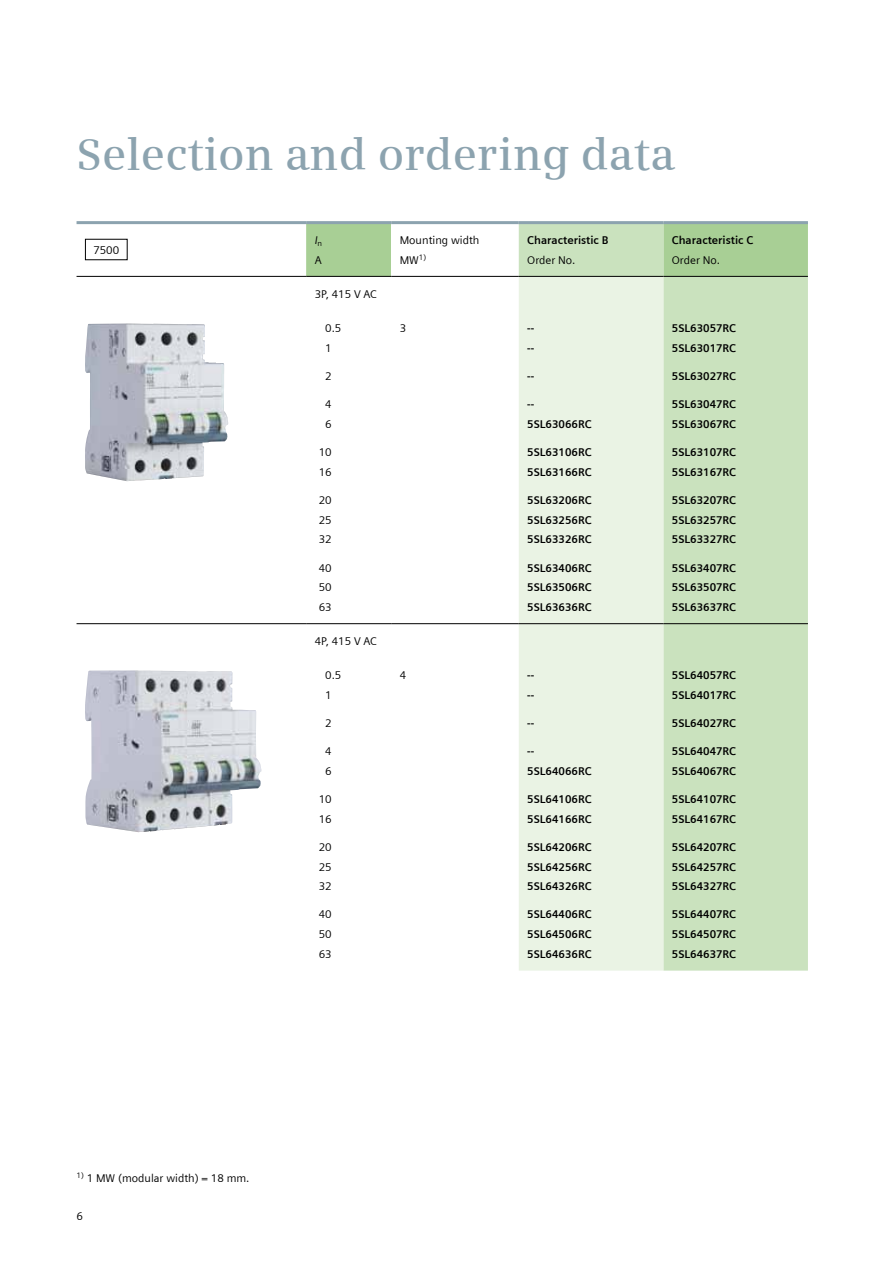
<style>
.page{position:relative;width:893px;height:1263px;background:#fff}
.page>*{position:absolute;margin:0;border:0;box-sizing:border-box;transform-origin:0 0}
.t1{font:600 45px "Siemens Serif";color:#8ca3af}
.t2{font:700 11.25px/19.6px "Siemens Sans";color:#000}
.t3{font:11.25px/19.6px "Siemens Sans";color:#000}
.t4{font:italic 11.25px/19.6px "Siemens Sans";color:#000}
.s1{font-style:normal}
</style>
<div class="page">
<div style="left:306px;top:224px;width:85px;height:52px;background:#a8cf95"></div>
<svg style="left:519px;top:224px;width:289px;height:747px;background:#c7e0bb"></svg>
<div style="left:519px;top:277px;width:144px;height:694px;background:#eaf3e4"></div>
<hr style="left:77px;top:221px;width:229px;height:3px;background:#8ca3af">
<hr style="left:306px;top:221px;width:85px;height:3px;background:#8ca3af">
<hr style="left:391px;top:221px;width:128px;height:3px;background:#8ca3af">
<hr style="left:519px;top:221px;width:144px;height:3px;background:#8ca3af">
<hr style="left:663px;top:221px;width:145px;height:3px;background:#8ca3af">
<hr style="left:77px;top:276px;width:229px;height:1px;background:#000">
<hr style="left:306px;top:276px;width:85px;height:1px;background:#000">
<hr style="left:391px;top:276px;width:128px;height:1px;background:#000">
<hr style="left:519px;top:276px;width:144px;height:1px;background:#000">
<hr style="left:663px;top:276px;width:145px;height:1px;background:#000">
<hr style="left:77px;top:623px;width:229px;height:1px;background:#000">
<hr style="left:306px;top:623px;width:85px;height:1px;background:#000">
<hr style="left:391px;top:623px;width:128px;height:1px;background:#000">
<hr style="left:519px;top:623px;width:144px;height:1px;background:#000">
<hr style="left:663px;top:623px;width:145px;height:1px;background:#000">
<img style="left:85px;top:324px;width:143px;height:157px">
<img style="left:85px;top:670px;width:177px;height:162px">
<h1 class="t1" style="left:77px;top:128px;width:600px">Selection and ordering data</h1>
<p class="t3" style="left:93px;top:240px;width:27px">7500</p>
<p class="t4" style="left:315px;top:230px;width:9px">I<sub>n<br></sub><span class="s1">A</span></p>
<p class="t3" style="left:400px;top:230px;width:81px">Mounting width<br>MW<sup>1)</sup></p>
<p class="t2" style="left:527px;top:230px;width:83px">Characteristic B</p>
<p class="t3" style="left:527px;top:250px;width:50px">Order No.</p>
<p class="t3" style="left:315px;top:284px;width:64px">3P, 415 V AC</p>
<p class="t3" style="left:325px;top:318px;width:18px">0.5<br>1</p>
<p class="t3" style="left:325px;top:366px;width:8px">2</p>
<p class="t3" style="left:325px;top:394px;width:8px">4<br>6</p>
<p class="t3" style="left:319px;top:442px;width:14px">10<br>16</p>
<p class="t3" style="left:319px;top:490px;width:14px;text-align:justify">20<br>25<br>32</p>
<p class="t3" style="left:319px;top:558px;width:14px;text-align:justify">40<br>50<br>63</p>
<p class="t3" style="left:315px;top:631px;width:64px">4P, 415 V AC</p>
<p class="t3" style="left:325px;top:665px;width:18px">0.5<br>1</p>
<p class="t3" style="left:325px;top:713px;width:8px">2</p>
<p class="t3" style="left:325px;top:741px;width:8px">4<br>6</p>
<p class="t3" style="left:319px;top:789px;width:14px">10<br>16</p>
<p class="t3" style="left:319px;top:837px;width:14px;text-align:justify">20<br>25<br>32</p>
<p class="t3" style="left:319px;top:905px;width:14px;text-align:justify">40<br>50<br>63</p>
<p class="t3" style="left:400px;top:318px;width:8px">3</p>
<p class="t3" style="left:400px;top:665px;width:8px">4</p>
<p class="t2" style="left:527px;top:318px;width:8px">-- --</p>
<p class="t2" style="left:527px;top:366px;width:8px">--</p>
<p class="t2" style="left:527px;top:394px;width:66px">--<br>5SL63066RC</p>
<p class="t2" style="left:527px;top:442px;width:66px">5SL63106RC<br>5SL63166RC</p>
<p class="t2" style="left:527px;top:490px;width:66px;text-align:justify">5SL63206RC 5SL63256RC 5SL63326RC</p>
<p class="t2" style="left:527px;top:558px;width:66px;text-align:justify">5SL63406RC 5SL63506RC 5SL63636RC</p>
<p class="t2" style="left:527px;top:665px;width:8px">-- --</p>
<p class="t2" style="left:527px;top:713px;width:8px">--</p>
<p class="t2" style="left:527px;top:741px;width:66px">--<br>5SL64066RC</p>
<p class="t2" style="left:527px;top:789px;width:66px">5SL64106RC<br>5SL64166RC</p>
<p class="t2" style="left:527px;top:837px;width:66px;text-align:justify">5SL64206RC 5SL64256RC 5SL64326RC</p>
<p class="t2" style="left:527px;top:905px;width:66px;text-align:justify">5SL64406RC 5SL64506RC 5SL64636RC</p>
<p class="t2" style="left:672px;top:230px;width:83px">Characteristic C</p>
<p class="t3" style="left:672px;top:250px;width:50px">Order No.</p>
<p class="t2" style="left:672px;top:318px;width:66px">5SL63057RC<br>5SL63017RC</p>
<p class="t2" style="left:672px;top:366px;width:66px">5SL63027RC</p>
<p class="t2" style="left:672px;top:394px;width:66px">5SL63047RC<br>5SL63067RC</p>
<p class="t2" style="left:672px;top:442px;width:66px">5SL63107RC<br>5SL63167RC</p>
<p class="t2" style="left:672px;top:490px;width:66px;text-align:justify">5SL63207RC 5SL63257RC 5SL63327RC</p>
<p class="t2" style="left:672px;top:558px;width:66px;text-align:justify">5SL63407RC 5SL63507RC 5SL63637RC</p>
<p class="t2" style="left:672px;top:665px;width:66px">5SL64057RC<br>5SL64017RC</p>
<p class="t2" style="left:672px;top:713px;width:66px">5SL64027RC</p>
<p class="t2" style="left:672px;top:741px;width:66px">5SL64047RC<br>5SL64067RC</p>
<p class="t2" style="left:672px;top:789px;width:66px">5SL64107RC<br>5SL64167RC</p>
<p class="t2" style="left:672px;top:837px;width:66px;text-align:justify">5SL64207RC 5SL64257RC 5SL64327RC</p>
<p class="t2" style="left:672px;top:905px;width:66px;text-align:justify">5SL64407RC 5SL64507RC 5SL64637RC</p>
<p class="t3" style="left:77px;top:1168px;width:174px"><sup>1)</sup> 1 MW (modular width) = 18 mm.</p>
<p class="t3" style="left:77px;top:1207px;width:8px">6</p>
</div>
